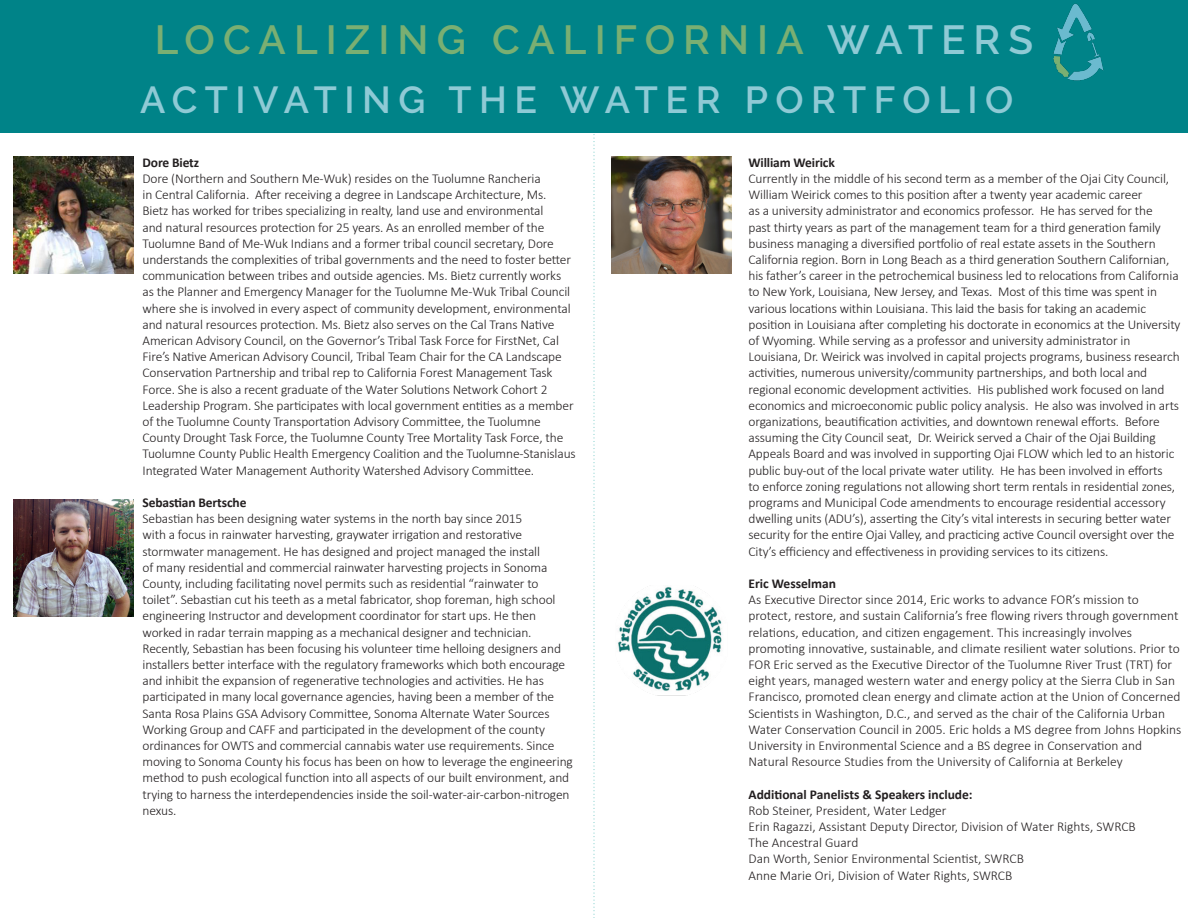
<style>
.page{position:relative;width:1188px;height:918px;background:#fff}
.page>*{position:absolute;margin:0;border:0;box-sizing:border-box;transform-origin:0 0}
.t1{font:600 40.5px "Raleway";letter-spacing:.2em;color:#7aaf72}
.t2{font:600 37.5px "Raleway";letter-spacing:.2em;color:#8fcad5}
.t3{font:300 13.5px/16.2px "Calibri";letter-spacing:-.01em;color:#231f20}
.t4{font:700 13.5px "Calibri";letter-spacing:-.01em;color:#231f20}
.s1{color:#8fcad5}
</style>
<div class="page">
<svg style="left:593px;top:134px;width:2px;height:784px"></svg>
<div style="left:0;top:0;width:1188px;height:133px;background:#008388"></div>
<img style="left:1053px;top:4px;width:51px;height:77px">
<img style="left:611px;top:157px;width:121px;height:116px">
<img style="left:14px;top:157px;width:120px;height:116px">
<img style="left:14px;top:500px;width:120px;height:116px">
<img style="left:617px;top:586px;width:105px;height:110px">
<p class="t1" style="left:155px;top:17px;width:880px">LOCALIZING CALIFORNIA <span class="s1">WATERS</span></p>
<p class="t2" style="left:140px;top:79px;width:875px">ACTIVATING THE WATER PORTFOLIO</p>
<p class="t4" style="left:143px;top:153px;width:58px">Dore Bietz</p>
<p class="t3" style="left:143px;top:170px;width:435px">Dore (Northern and Southern Me-Wuk) resides on the Tuolumne Rancheria<br>in Central California. After receiving a degree in Landscape Architecture, Ms.<br>Bietz has worked for tribes specializing in realty, land use and environmental<br>and natural resources protection for 25 years. As an enrolled member of the Tuolumne Band of Me-Wuk Indians and a former tribal council secretary, Dore understands the complexities of tribal governments and the need to foster better communication between tribes and outside agencies. Ms. Bietz currently works as the Planner and Emergency Manager for the Tuolumne Me-Wuk Tribal Council where she is involved in every aspect of community development, environmental and natural resources protection. Ms. Bietz also serves on the Cal Trans Native American Advisory Council, on the Governor’s Tribal Task Force for FirstNet, Cal Fire’s Native American Advisory Council, Tribal Team Chair for the CA Landscape Conservation Partnership and tribal rep to California Forest Management Task Force. She is also a recent graduate of the Water Solutions Network Cohort 2<br>Leadership Program. She participates with local government entities as a member of the Tuolumne County Transportation Advisory Committee, the Tuolumne County Drought Task Force, the Tuolumne County Tree Mortality Task Force, the Tuolumne County Public Health Emergency Coalition and the Tuolumne-Stanislaus Integrated Water Management Authority Watershed Advisory Committee.</p>
<p class="t4" style="left:143px;top:493px;width:105px">Sebastian Bertsche</p>
<p class="t3" style="left:143px;top:510px;width:432px">Sebastian has been designing water systems in the north bay since 2015<br>with a focus in rainwater harvesting, graywater irrigation and restorative stormwater management. He has designed and project managed the install<br>of many residential and commercial rainwater harvesting projects in Sonoma County, including facilitating novel permits such as residential “rainwater to toilet”. Sebastian cut his teeth as a metal fabricator, shop foreman, high school engineering Instructor and development coordinator for start ups. He then worked in radar terrain mapping as a mechanical designer and technician.<br>Recently, Sebastian has been focusing his volunteer time helloing designers and installers better interface with the regulatory frameworks which both encourage and inhibit the expansion of regenerative technologies and activities. He has participated in many local governance agencies, having been a member of the Santa Rosa Plains GSA Advisory Committee, Sonoma Alternate Water Sources Working Group and CAFF and participated in the development of the county ordinances for OWTS and commercial cannabis water use requirements. Since moving to Sonoma County his focus has been on how to leverage the engineering method to push ecological function into all aspects of our built environment, and trying to harness the interdependencies inside the soil-water-air-carbon-nitrogen nexus.</p>
<p class="t4" style="left:748px;top:153px;width:88px">William Weirick</p>
<p class="t3" style="left:748px;top:170px;width:434px">Currently in the middle of his second term as a member of the Ojai City Council, William Weirick comes to this position after a twenty year academic career<br>as a university administrator and economics professor. He has served for the<br>past thirty years as part of the management team for a third generation family business managing a diversified portfolio of real estate assets in the Southern California region. Born in Long Beach as a third generation Southern Californian, his father’s career in the petrochemical business led to relocations from California to New York, Louisiana, New Jersey, and Texas. Most of this time was spent in various locations within Louisiana. This laid the basis for taking an academic position in Louisiana after completing his doctorate in economics at the University of Wyoming. While serving as a professor and university administrator in Louisiana, Dr. Weirick was involved in capital projects programs, business research activities, numerous university/community partnerships, and both local and regional economic development activities. His published work focused on land economics and microeconomic public policy analysis. He also was involved in arts organizations, beautification activities, and downtown renewal efforts. Before assuming the City Council seat, Dr. Weirick served a Chair of the Ojai Building Appeals Board and was involved in supporting Ojai FLOW which led to an historic public buy-out of the local private water utility. He has been involved in efforts<br>to enforce zoning regulations not allowing short term rentals in residential zones, programs and Municipal Code amendments to encourage residential accessory dwelling units (ADU’s), asserting the City’s vital interests in securing better water security for the entire Ojai Valley, and practicing active Council oversight over the City’s efficiency and effectiveness in providing services to its citizens.</p>
<p class="t4" style="left:748px;top:574px;width:89px">Eric Wesselman</p>
<p class="t3" style="left:748px;top:591px;width:433px">As Executive Director since 2014, Eric works to advance FOR’s mission to protect, restore, and sustain California’s free flowing rivers through government relations, education, and citizen engagement. This increasingly involves promoting innovative, sustainable, and climate resilient water solutions. Prior to FOR Eric served as the Executive Director of the Tuolumne River Trust (TRT) for eight years, managed western water and energy policy at the Sierra Club in San</p>
<p class="t3" style="left:748px;top:689px;width:434px">Francisco, promoted clean energy and climate action at the Union of Concerned</p>
<p class="t3" style="left:748px;top:705px;width:418px">Scientists in Washington, D.C., and served as the chair of the California Urban</p>
<p class="t3" style="left:748px;top:721px;width:435px">Water Conservation Council in 2005. Eric holds a MS degree from Johns Hopkins</p>
<p class="t3" style="left:748px;top:737px;width:395px">University in Environmental Science and a BS degree in Conservation and<br>Natural Resource Studies from the University of California at Berkeley</p>
<p class="t4" style="left:748px;top:784px;width:226px">Additional Panelists &amp; Speakers include:</p>
<p class="t3" style="left:748px;top:802px;width:200px">Rob Steiner, President, Water Ledger</p>
<p class="t3" style="left:748px;top:818px;width:389px">Erin Ragazzi, Assistant Deputy Director, Division of Water Rights, SWRCB</p>
<p class="t3" style="left:748px;top:834px;width:277px">The Ancestral Guard<br>Dan Worth, Senior Environmental Scientist, SWRCB<br>Anne Marie Ori, Division of Water Rights, SWRCB</p>
</div>
